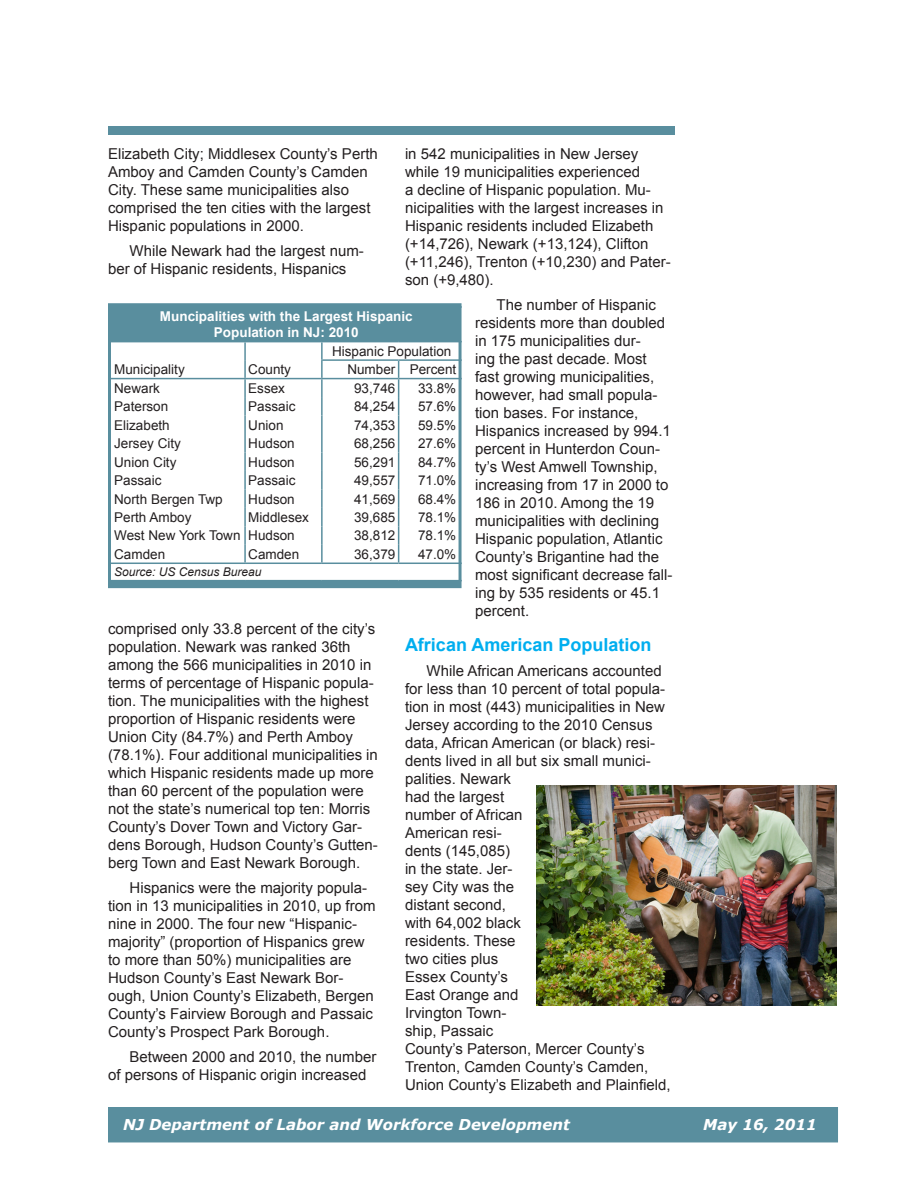
<style>
.page{position:relative;width:918px;height:1188px;background:#fff}
.page>*{position:absolute;margin:0;border:0;box-sizing:border-box;transform-origin:0 0}
.heading{font:700 18px "Arial";color:#00aeef}
.Body_text{font:15px/18px "Arial";color:#231f20}
.t1{font:italic 700 15px "Verdana";color:#fff}
.t2{font:13.5px "Arial";color:#231f20}
.t3{font:700 13.5px "Arial";color:#fff}
.t4{font:italic 12px "Arial";color:#231f20}
</style>
<div class="page">
<div style="left:109px;top:1108px;width:728px;height:34px;background:#598e9e"></div>
<div style="left:108px;top:1107px;width:730px;height:35px;border:2px solid #598e9e"></div>
<div style="left:108px;top:126px;width:567px;height:9px;background:#598e9e"></div>
<img style="left:537px;top:785px;width:300px;height:220px">
<div style="left:110px;top:305px;width:350px;height:282px;background:#598e9e"></div>
<div style="left:112px;top:342px;width:346px;height:238px;background:#fff"></div>
<hr style="left:321px;top:359px;width:78px;height:2px;background:#598e9e">
<hr style="left:399px;top:359px;width:63px;height:2px;background:#598e9e">
<hr style="left:111px;top:378px;width:134px;height:1px;background:#598e9e">
<hr style="left:245px;top:378px;width:77px;height:1px;background:#598e9e">
<hr style="left:322px;top:378px;width:77px;height:1px;background:#598e9e">
<hr style="left:399px;top:378px;width:63px;height:1px;background:#598e9e">
<svg style="left:244px;top:342px;width:2px;height:221px"></svg>
<svg style="left:321px;top:342px;width:2px;height:221px"></svg>
<svg style="left:398px;top:361px;width:1px;height:202px"></svg>
<hr style="left:111px;top:563px;width:134px;height:1px;background:#598e9e">
<hr style="left:245px;top:563px;width:77px;height:1px;background:#598e9e">
<hr style="left:322px;top:563px;width:77px;height:1px;background:#598e9e">
<hr style="left:399px;top:563px;width:63px;height:1px;background:#598e9e">
<div style="left:108px;top:303px;width:354px;height:285px;border:3px solid #598e9e"></div>
<p class="Body_text" style="left:108px;top:145px;width:271px">Elizabeth City; Middlesex County’s Perth Amboy and Camden County’s Camden City. These same municipalities also comprised the ten cities with the largest Hispanic populations in 2000.</p>
<p class="Body_text" style="left:108px;top:242px;width:257px;text-indent:22px">While Newark had the largest num&shy;ber of Hispanic residents, Hispanics</p>
<p class="Body_text" style="left:405px;top:145px;width:267px">in 542 municipalities in New Jersey while 19 municipalities experienced<br>a decline of Hispanic population. Mu&shy;nicipalities with the largest increases in Hispanic residents included Elizabeth (+14,726), Newark (+13,124), Clifton (+11,246), Trenton (+10,230) and Pater&shy;son (+9,480).</p>
<p class="Body_text" style="left:475px;top:296px;width:199px;text-indent:22px">The number of Hispanic residents more than doubled in 175 municipalities dur-<br>ing the past decade. Most fast growing municipalities, however, had small popula&shy;tion bases. For instance,<br>Hispanics increased by 994.1 percent in Hunterdon Coun&shy;ty’s West Amwell Township, increasing from 17 in 2000 to<br>186 in 2010. Among the 19 municipalities with declining<br>Hispanic population, Atlantic<br>County’s Brigantine had the most significant decrease fall&shy;ing by 535 residents or 45.1 percent.</p>
<p class="heading" style="left:405px;top:635px;width:248px">African American Population</p>
<p class="Body_text" style="left:405px;top:662px;width:267px;text-indent:22px">While African Americans accounted for less than 10 percent of total popula&shy;tion in most (443) municipalities in New<br>Jersey according to the 2010 Census data, African American (or black) resi&shy;dents lived in all but six small munici&shy;palities. Newark<br>had the largest<br>number of African<br>American resi-<br>dents (145,085)<br>in the state. Jer-<br>sey City was the<br>distant second,<br>with 64,002 black<br>residents. These<br>two cities plus<br>Essex County’s<br>East Orange and<br>Irvington Town-<br>ship, Passaic<br>County’s Paterson, Mercer County’s<br>Trenton, Camden County’s Camden,<br>Union County’s Elizabeth and Plainfield,</p>
<p class="t3" style="left:160px;top:309px;width:254px">Muncipalities with the Largest Hispanic</p>
<p class="t3" style="left:214px;top:325px;width:146px">Population in NJ: 2010</p>
<p class="t2" style="left:332px;top:343px;width:121px">Hispanic Population</p>
<p class="t2" style="left:114px;top:362px;width:72px">Municipality</p>
<p class="t2" style="left:248px;top:362px;width:44px">County</p>
<p class="t2" style="left:347px;top:362px;width:50px">Number</p>
<p class="t2" style="left:410px;top:362px;width:48px">Percent</p>
<p class="t2" style="left:114px;top:380px;width:47px">Newark</p>
<p class="t2" style="left:248px;top:380px;width:38px">Essex</p>
<p class="t2" style="left:354px;top:380px;width:43px">93,746</p>
<p class="t2" style="left:418px;top:380px;width:40px">33.8%</p>
<p class="t2" style="left:114px;top:399px;width:56px">Paterson</p>
<p class="t2" style="left:248px;top:399px;width:49px">Passaic</p>
<p class="t2" style="left:354px;top:399px;width:43px">84,254</p>
<p class="t2" style="left:418px;top:399px;width:40px">57.6%</p>
<p class="t2" style="left:114px;top:417px;width:57px">Elizabeth</p>
<p class="t2" style="left:248px;top:417px;width:37px">Union</p>
<p class="t2" style="left:354px;top:417px;width:43px">74,353</p>
<p class="t2" style="left:418px;top:417px;width:40px">59.5%</p>
<p class="t2" style="left:114px;top:436px;width:68px">Jersey City</p>
<p class="t2" style="left:248px;top:436px;width:48px">Hudson</p>
<p class="t2" style="left:354px;top:436px;width:43px">68,256</p>
<p class="t2" style="left:418px;top:436px;width:40px">27.6%</p>
<p class="t2" style="left:114px;top:454px;width:64px">Union City</p>
<p class="t2" style="left:248px;top:454px;width:48px">Hudson</p>
<p class="t2" style="left:354px;top:454px;width:43px">56,291</p>
<p class="t2" style="left:418px;top:454px;width:40px">84.7%</p>
<p class="t2" style="left:114px;top:473px;width:49px">Passaic</p>
<p class="t2" style="left:248px;top:473px;width:49px">Passaic</p>
<p class="t2" style="left:354px;top:473px;width:43px">49,557</p>
<p class="t2" style="left:418px;top:473px;width:40px">71.0%</p>
<p class="t2" style="left:114px;top:491px;width:110px">North Bergen Twp</p>
<p class="t2" style="left:248px;top:491px;width:48px">Hudson</p>
<p class="t2" style="left:354px;top:491px;width:43px">41,569</p>
<p class="t2" style="left:418px;top:491px;width:40px">68.4%</p>
<p class="t2" style="left:114px;top:510px;width:79px">Perth Amboy</p>
<p class="t2" style="left:248px;top:510px;width:62px">Middlesex</p>
<p class="t2" style="left:354px;top:510px;width:43px">39,685</p>
<p class="t2" style="left:418px;top:510px;width:40px">78.1%</p>
<p class="t2" style="left:114px;top:528px;width:128px">West New York Town</p>
<p class="t2" style="left:248px;top:528px;width:48px">Hudson</p>
<p class="t2" style="left:354px;top:528px;width:43px">38,812</p>
<p class="t2" style="left:418px;top:528px;width:40px">78.1%</p>
<p class="t2" style="left:114px;top:547px;width:53px">Camden</p>
<p class="t2" style="left:248px;top:547px;width:53px">Camden</p>
<p class="t2" style="left:354px;top:547px;width:43px">36,379</p>
<p class="t2" style="left:418px;top:547px;width:40px">47.0%</p>
<p class="t4" style="left:114px;top:565px;width:149px">Source: US Census Bureau</p>
<p class="Body_text" style="left:108px;top:620px;width:271px">comprised only 33.8 percent of the city’s population. Newark was ranked 36th among the 566 municipalities in 2010 in terms of percentage of Hispanic popula&shy;tion. The municipalities with the highest proportion of Hispanic residents were Union City (84.7%) and Perth Amboy (78.1%). Four additional municipalities in which Hispanic residents made up more than 60 percent of the population were not the state’s numerical top ten: Morris County’s Dover Town and Victory Gar&shy;dens Borough, Hudson County’s Gutten&shy;berg Town and East Newark Borough.</p>
<p class="Body_text" style="left:108px;top:879px;width:269px;text-indent:22px">Hispanics were the majority popula&shy;tion in 13 municipalities in 2010, up from nine in 2000. The four new “Hispanic&shy;majority” (proportion of Hispanics grew to more than 50%) municipalities are Hudson County’s East Newark Bor&shy;ough, Union County’s Elizabeth, Bergen County’s Fairview Borough and Passaic County’s Prospect Park Borough.</p>
<p class="Body_text" style="left:108px;top:1047px;width:270px;text-indent:22px">Between 2000 and 2010, the number of persons of Hispanic origin increased</p>
<p class="t1" style="left:123px;top:1115px;width:448px">NJ Department of Labor and Workforce Development</p>
<p class="t1" style="left:703px;top:1115px;width:115px">May 16, 2011</p>
</div>
